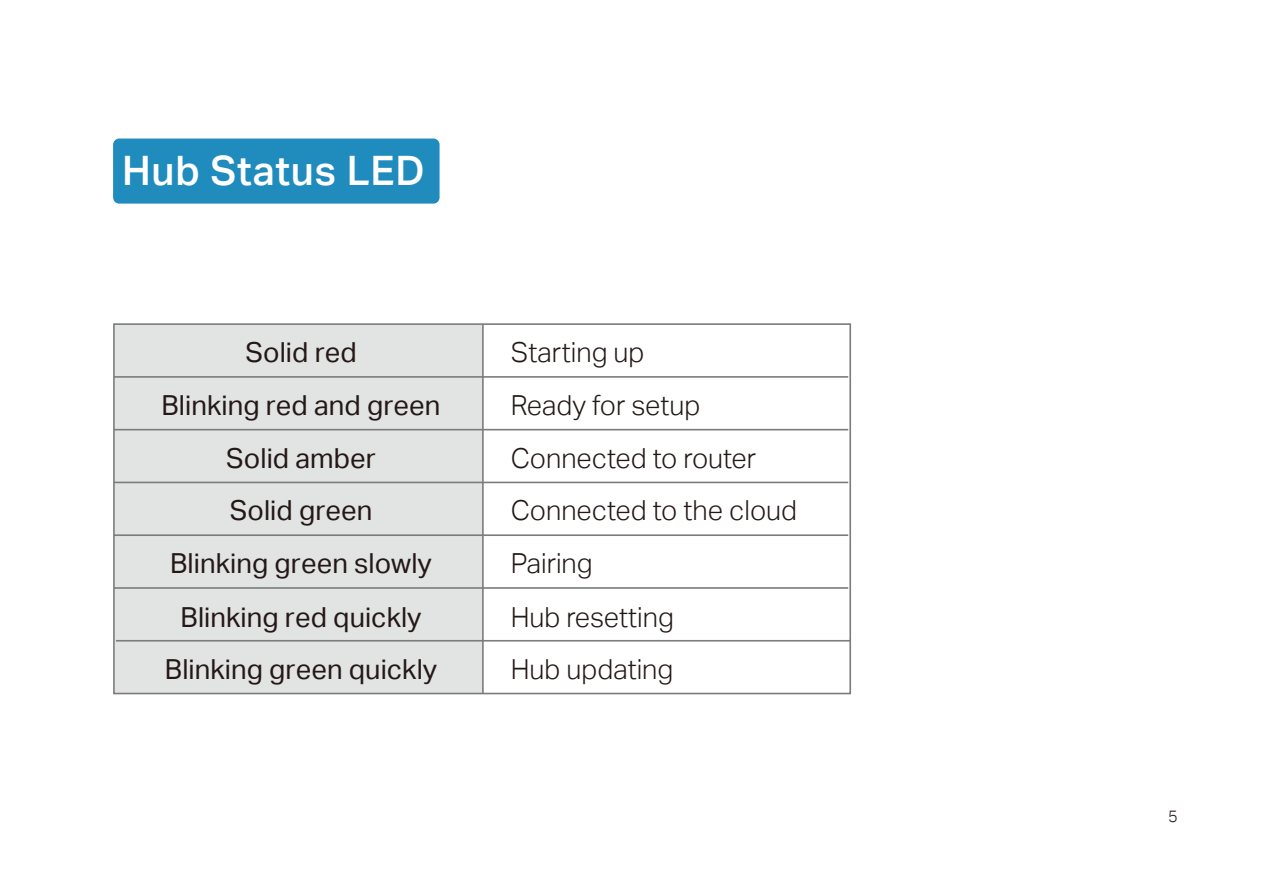
<style>
.page{position:relative;width:1263px;height:893px;background:#fff}
.page>*{position:absolute;margin:0;border:0;box-sizing:border-box;transform-origin:0 0}
.t1{font:40.65px "TP Link Aktiv Medium";letter-spacing:.02em;color:#fff}
.t2{font:27.6px "TP Link Aktiv Regular";letter-spacing:.005em;color:#231816}
.t3{font:27.6px/52.2px "TP Link Aktiv Light";color:#231916}
.t4{font:27.6px "TP Link Aktiv Light";color:#231816}
.t5{font:16.5px "TP Link Aktiv Light";color:#231916}
</style>
<div class="page">
<div style="left:114px;top:324px;width:368px;height:369px;background:#e2e3e3"></div>
<div style="left:113px;top:323px;width:738px;height:371px;border:2px solid #7c7c7c"></div>
<hr style="left:116px;top:640px;width:734px;height:2px;background:#7c7c7c">
<hr style="left:114px;top:587px;width:734px;height:2px;background:#7c7c7c">
<hr style="left:114px;top:534px;width:734px;height:2px;background:#7c7c7c">
<hr style="left:114px;top:376px;width:734px;height:2px;background:#7c7c7c">
<hr style="left:114px;top:429px;width:734px;height:1px;background:#7c7c7c">
<hr style="left:114px;top:482px;width:734px;height:1px;background:#7c7c7c">
<hr style="left:482px;top:324px;width:2px;height:369px;background:#7c7c7c">
<div style="left:113px;top:139px;width:327px;height:65px;background:#208bbd;border-radius:6px"></div>
<h1 class="t1" style="left:122px;top:147px;width:304px">Hub Status LED</h1>
<p class="t2" style="left:245px;top:337px;width:113px">Solid red</p>
<p class="t4" style="left:511px;top:337px;width:135px">Starting up</p>
<p class="t2" style="left:162px;top:389px;width:280px">Blinking red and green</p>
<p class="t3" style="left:511px;top:379px;width:191px">Ready for setup</p>
<p class="t2" style="left:226px;top:442px;width:151px">Solid amber</p>
<p class="t2" style="left:230px;top:494px;width:144px">Solid green</p>
<p class="t4" style="left:511px;top:442px;width:247px">Connected to router</p>
<p class="t3" style="left:511px;top:484px;width:288px">Connected to the cloud</p>
<p class="t2" style="left:170px;top:548px;width:263px">Blinking green slowly</p>
<p class="t3" style="left:511px;top:538px;width:83px">Pairing</p>
<p class="t2" style="left:181px;top:601px;width:242px">Blinking red quickly</p>
<p class="t2" style="left:165px;top:654px;width:274px">Blinking green quickly</p>
<p class="t3" style="left:511px;top:591px;width:165px">Hub resetting<br>Hub updating</p>
<p class="t5" style="left:1168px;top:807px;width:11px">5</p>
</div>
